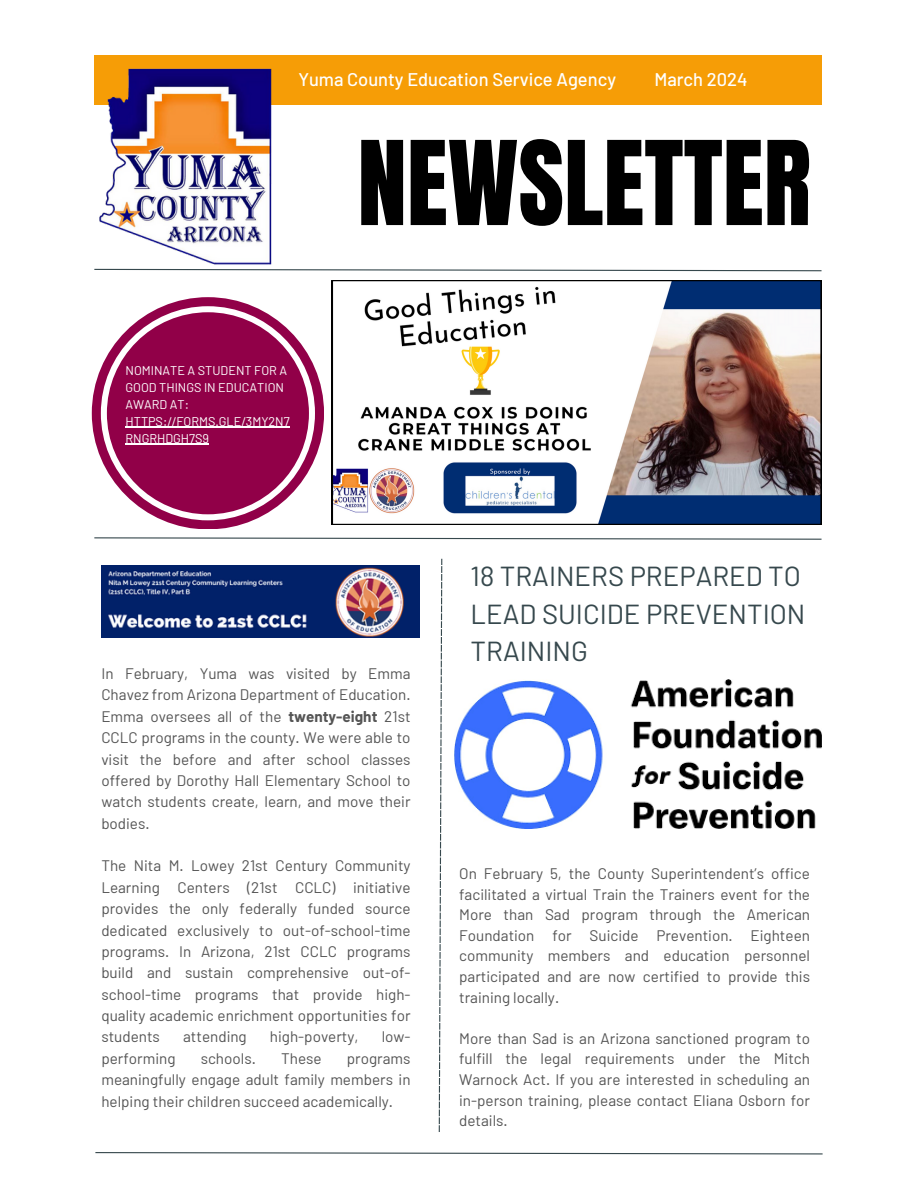
<style>
.page{position:relative;width:918px;height:1188px;background:#fff}
.page>*{position:absolute;margin:0;border:0;box-sizing:border-box;transform-origin:0 0}
.t1{font:99.15px "Anton";color:#000}
.t2{font:27.45px/37.8px "Barlow";color:#36484d}
.t3{font:500 18.3px "Barlow";color:#fff}
.t4{font:15.3px/21.3px "Barlow";color:#545454;text-align:justify}
.t5{font:12.6px/16.8px "Barlow";color:#fff}
.s1{font-weight:700}
</style>
<div class="page">
<div style="left:94px;top:55px;width:727px;height:50px;background:#f69d06"></div>
<svg style="left:94px;top:269px;width:728px;height:3px"></svg>
<svg style="left:94px;top:537px;width:728px;height:3px"></svg>
<svg style="left:439px;top:559px;width:3px;height:573px"></svg>
<svg style="left:95px;top:1152px;width:728px;height:3px"></svg>
<img style="left:94px;top:68px;width:178px;height:201px">
<img style="left:332px;top:280px;width:489px;height:245px">
<img style="left:455px;top:679px;width:366px;height:150px">
<svg style="left:92px;top:297px;width:232px;height:232px"></svg>
<div style="left:107px;top:312px;width:202px;height:202px;background:#910048;border-radius:50%"></div>
<img style="left:101px;top:566px;width:319px;height:72px">
<hr style="left:126px;top:427px;width:164px;height:1px;background:#fff">
<hr style="left:126px;top:444px;width:83px;height:1px;background:#fff">
<p class="t3" style="left:298px;top:67px;width:319px">Yuma County Education Service Agency</p>
<h2 class="t3" style="left:654px;top:68px;width:95px">March 2024</h2>
<h4 class="t5" style="left:126px;top:362px;width:166px">NOMINATE A STUDENT FOR A<br>GOOD THINGS IN EDUCATION<br>AWARD AT:<br>HTTPS://FORMS.GLE/3MY2N7<br>RNGRHDGH7S9</h4>
<h4 class="t1" style="left:357px;top:112px;width:455px">NEWSLETTER</h4>
<p class="t2" style="left:471px;top:556px;width:336px">18 TRAINERS PREPARED TO<br>LEAD SUICIDE PREVENTION<br>TRAINING</p>
<p class="t4" style="left:101px;top:662px;width:311px">In February, Yuma was visited by Emma Chavez from Arizona Department of Education.<br>Emma oversees all of the <span class="s1">twenty-eight</span> 21st CCLC programs in the county. We were able to visit the before and after school classes offered by Dorothy Hall Elementary School to watch students create, learn, and move their bodies.</p>
<p class="t4" style="left:101px;top:855px;width:311px">The Nita M. Lowey 21st Century Community Learning Centers (21st CCLC) initiative provides the only federally funded source dedicated exclusively to out-of-school-time programs. In Arizona, 21st CCLC programs build and sustain comprehensive out-of&shy;school-time programs that provide high&shy;quality academic enrichment opportunities for students</p>
<p class="t4" style="left:183px;top:1026px;width:65px">attending</p>
<p class="t4" style="left:270px;top:1026px;width:90px">high-poverty,</p>
<p class="t4" style="left:382px;top:1026px;width:30px">low-</p>
<p class="t4" style="left:101px;top:1047px;width:76px">performing</p>
<p class="t4" style="left:201px;top:1047px;width:57px">schools.</p>
<p class="t4" style="left:281px;top:1047px;width:42px">These</p>
<p class="t4" style="left:101px;top:1047px;width:311px;text-indent:245px">programs meaningfully engage adult family members in helping their children succeed academically.</p>
<p class="t4" style="left:459px;top:863px;width:352px;line-height:20.5px">On February 5, the County Superintendent’s office facilitated a virtual Train the Trainers event for the More than Sad program through the American Foundation for Suicide Prevention. Eighteen community members and education personnel participated and are now certified to provide this training locally.</p>
<h4 class="t4" style="left:459px;top:1027px;width:352px;line-height:20.5px">More than Sad is an Arizona sanctioned program to fulfill the legal requirements under the Mitch Warnock Act. If you are interested in scheduling an in-person training, please contact Eliana Osborn for details.</h4>
</div>
